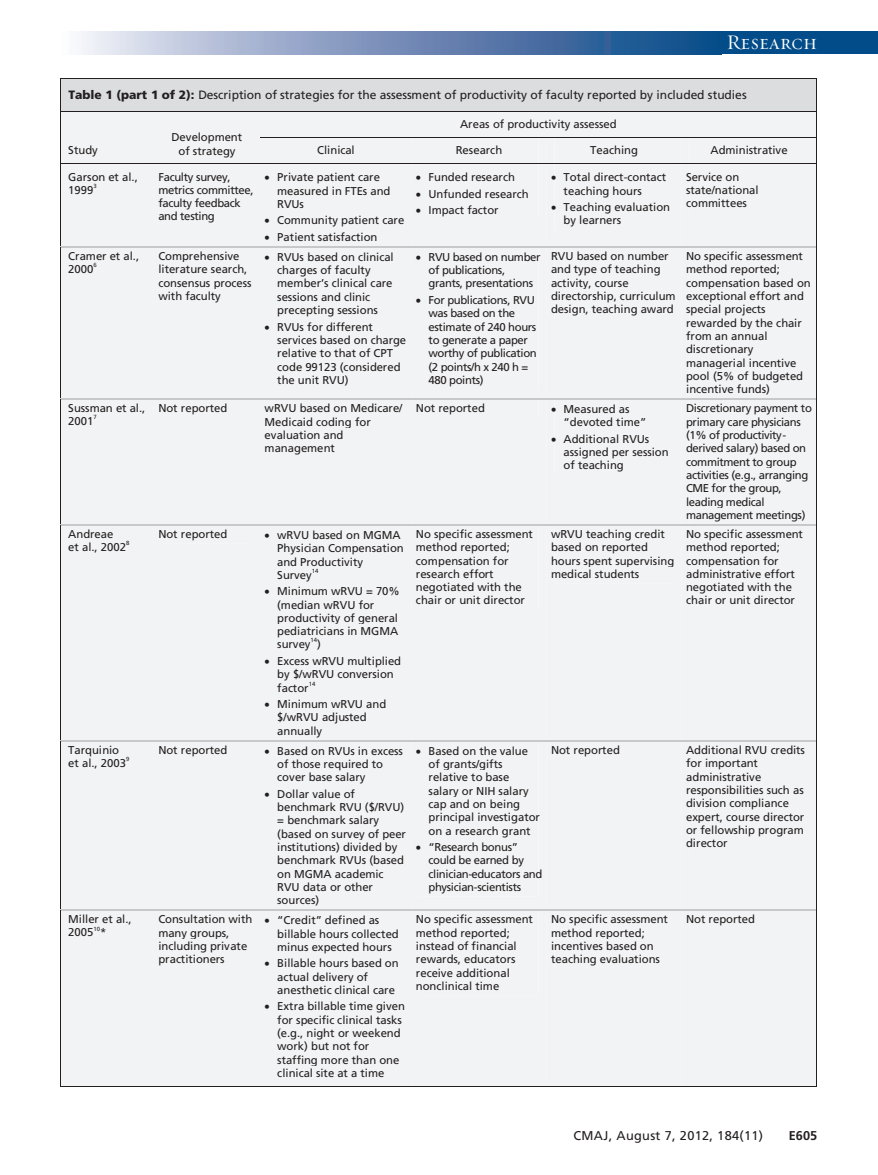
<style>
.page{position:relative;width:878px;height:1175px;background:#fff}
.page>*{position:absolute;margin:0;border:0;box-sizing:border-box;transform-origin:0 0}
.t1{font:21px "Requiem Display HTF Small Caps";letter-spacing:.005em;color:#fff}
.t2{font:12.75px "Frutiger LT Std";letter-spacing:.025em;color:#231f20}
.t3{font:700 12.75px "Frutiger LT Std";color:#231f20}
.t4{font:12px "Frutiger";color:#231f20}
.t5{font:11.4px/13.4px "Frutiger";letter-spacing:-.005em;color:#231f20}
.t6{font:11.4px/13.4px "Frutiger";letter-spacing:-.03em;color:#231f20}
.t7{font:11.4px/13.4px "Frutiger";letter-spacing:-.035em;color:#231f20}
.t8{font:6px "Frutiger";letter-spacing:-.01em;color:#231f20}
.s1{font-weight:900}
</style>
<div class="page">
<div style="left:715px;top:32px;width:163px;height:22px;background:#014c89"></div>
<svg style="left:81px;top:32px;width:634px;height:22px;background:#7792ba"></svg>
<div style="left:60px;top:78px;width:757px;height:1009px;background:#f2f3f4"></div>
<h1 class="t1" style="left:726px;top:30px;width:92px">Research</h1>
<p class="t4" style="left:68px;top:90px;width:679px"><span class="s1">Table 1 (part 1 of 2):</span> Description of strategies for the assessment of productivity of faculty reported by included studies</p>
<p class="t5" style="left:68px;top:145px;width:31px">Study</p>
<p class="t5" style="left:171px;top:131px;width:72px;text-align:center">Development of strategy</p>
<p class="t5" style="left:460px;top:119px;width:158px">Areas of productivity assessed</p>
<p class="t5" style="left:317px;top:145px;width:39px">Clinical</p>
<p class="t5" style="left:455px;top:145px;width:48px">Research</p>
<p class="t5" style="left:590px;top:145px;width:49px">Teaching</p>
<p class="t5" style="left:710px;top:145px;width:79px">Administrative</p>
<p class="t5" style="left:68px;top:171px;width:71px">Garson et al.,<br>1999</p>
<p class="t8" style="left:93px;top:183px;width:5px">3</p>
<p class="t6" style="left:158px;top:171px;width:97px">Faculty survey, metrics committee, faculty feedback and testing</p>
<p class="t5" style="left:277px;top:172px;width:115px;text-indent:-13px">• Private patient care measured in FTEs and<br>RVUs</p>
<p class="t5" style="left:265px;top:215px;width:141px">• Community patient care</p>
<p class="t5" style="left:265px;top:231px;width:114px">• Patient satisfaction</p>
<p class="t5" style="left:416px;top:171px;width:101px">• Funded research</p>
<p class="t5" style="left:416px;top:188px;width:114px">• Unfunded research</p>
<p class="t5" style="left:416px;top:204px;width:84px">• Impact factor</p>
<p class="t5" style="left:563px;top:172px;width:104px;text-indent:-13px">• Total direct-contact teaching hours</p>
<p class="t5" style="left:563px;top:201px;width:108px;text-indent:-13px">• Teaching evaluation by learners</p>
<p class="t5" style="left:686px;top:171px;width:74px">Service on state/national committees</p>
<p class="t5" style="left:68px;top:250px;width:72px">Cramer et al.,<br>2000</p>
<p class="t8" style="left:93px;top:263px;width:5px">6</p>
<p class="t5" style="left:158px;top:250px;width:95px">Comprehensive literature search, consensus process with faculty</p>
<p class="t5" style="left:277px;top:251px;width:118px;text-indent:-13px">• RVUs based on clinical charges of faculty member’s clinical care sessions and clinic precepting sessions</p>
<p class="t5" style="left:277px;top:321px;width:130px;text-indent:-13px">• RVUs for different services based on charge relative to that of CPT code 99123 (considered the unit RVU)</p>
<p class="t6" style="left:428px;top:251px;width:114px;text-indent:-13px">• RVU based on number of publications, grants, presentations</p>
<p class="t6" style="left:428px;top:294px;width:110px;text-indent:-13px">• For publications, RVU was based on the estimate of 240 hours to generate a paper worthy of publication (2 points/h x 240 h =<br>480 points)</p>
<p class="t5" style="left:551px;top:250px;width:126px">RVU based on number and type of teaching activity, course directorship, curriculum design, teaching award</p>
<p class="t5" style="left:686px;top:250px;width:126px">No specific assessment method reported; compensation based on exceptional effort and special projects rewarded by the chair from an annual discretionary managerial incentive pool (5% of budgeted incentive funds)</p>
<p class="t5" style="left:68px;top:402px;width:78px">Sussman et al.,<br>2001</p>
<p class="t8" style="left:93px;top:415px;width:5px">7</p>
<p class="t5" style="left:68px;top:528px;width:59px">Andreae et al., 2002</p>
<p class="t8" style="left:126px;top:540px;width:5px">8</p>
<p class="t5" style="left:68px;top:744px;width:59px">Tarquinio et al., 2003</p>
<p class="t8" style="left:126px;top:756px;width:5px">9</p>
<p class="t5" style="left:68px;top:913px;width:65px">Miller et al.,<br>2005</p>
<p class="t8" style="left:93px;top:926px;width:8px">10</p>
<p class="t5" style="left:100px;top:926px;width:8px">*</p>
<p class="t5" style="left:158px;top:402px;width:71px">Not reported</p>
<p class="t5" style="left:265px;top:402px;width:139px">wRVU based on Medicare/<br>Medicaid coding for evaluation and management</p>
<p class="t5" style="left:416px;top:402px;width:71px">Not reported</p>
<p class="t5" style="left:563px;top:403px;width:84px;text-indent:-13px">• Measured as “devoted time”</p>
<p class="t5" style="left:563px;top:433px;width:107px;text-indent:-13px">• Additional RVUs assigned per session of teaching</p>
<p class="t7" style="left:686px;top:402px;width:127px">Discretionary payment to primary care physicians (1% of productivity&shy;derived salary) based on commitment to group activities (e.g., arranging<br>CME for the group, leading medical management meetings)</p>
<p class="t5" style="left:158px;top:528px;width:71px">Not reported</p>
<p class="t5" style="left:277px;top:529px;width:128px;text-indent:-13px">• wRVU based on MGMA<br>Physician Compensation and Productivity<br>Survey</p>
<p class="t8" style="left:312px;top:568px;width:8px">14</p>
<p class="t5" style="left:277px;top:585px;width:124px;text-indent:-13px">• Minimum wRVU = 70% (median wRVU for productivity of general pediatricians in MGMA survey</p>
<p class="t8" style="left:310px;top:638px;width:8px">14</p>
<p class="t5" style="left:317px;top:638px;width:5px">)</p>
<p class="t5" style="left:277px;top:655px;width:125px;text-indent:-13px">• Excess wRVU multiplied by $/wRVU conversion factor</p>
<p class="t8" style="left:309px;top:681px;width:8px">14</p>
<p class="t5" style="left:277px;top:698px;width:110px;text-indent:-13px">• Minimum wRVU and $/wRVU adjusted annually</p>
<p class="t5" style="left:158px;top:744px;width:71px">Not reported</p>
<p class="t5" style="left:277px;top:745px;width:127px;text-indent:-13px">• Based on RVUs in excess of those required to cover base salary</p>
<p class="t5" style="left:277px;top:788px;width:130px;text-indent:-13px">• Dollar value of benchmark RVU ($/RVU) = benchmark salary (based on survey of peer institutions) divided by benchmark RVUs (based on MGMA academic<br>RVU data or other sources)</p>
<p class="t5" style="left:158px;top:913px;width:96px">Consultation with many groups, including private practitioners</p>
<p class="t5" style="left:277px;top:914px;width:123px;text-indent:-13px">• “Credit” defined as billable hours collected minus expected hours</p>
<p class="t5" style="left:277px;top:957px;width:123px;text-indent:-13px">• Billable hours based on actual delivery of anesthetic clinical care</p>
<p class="t5" style="left:277px;top:1000px;width:129px;text-indent:-13px">• Extra billable time given for specific clinical tasks (e.g., night or weekend work) but not for staffing more than one clinical site at a time</p>
<p class="t5" style="left:416px;top:528px;width:118px">No specific assessment method reported; compensation for research effort negotiated with the chair or unit director</p>
<p class="t5" style="left:551px;top:528px;width:125px">wRVU teaching credit based on reported hours spent supervising medical students</p>
<p class="t5" style="left:686px;top:528px;width:118px">No specific assessment method reported; compensation for administrative effort negotiated with the chair or unit director</p>
<p class="t5" style="left:428px;top:745px;width:113px;text-indent:-13px">• Based on the value of grants/gifts relative to base salary or NIH salary cap and on being principal investigator on a research grant</p>
<p class="t6" style="left:428px;top:841px;width:115px;text-indent:-13px">• “Research bonus” could be earned by clinician-educators and physician-scientists</p>
<p class="t5" style="left:551px;top:744px;width:71px">Not reported</p>
<p class="t5" style="left:686px;top:744px;width:120px">Additional RVU credits for important administrative responsibilities such as division compliance expert, course director or fellowship program director</p>
<p class="t5" style="left:416px;top:913px;width:118px">No specific assessment method reported; instead of financial rewards, educators receive additional nonclinical time</p>
<p class="t5" style="left:551px;top:913px;width:118px">No specific assessment method reported; incentives based on teaching evaluations</p>
<p class="t5" style="left:686px;top:913px;width:71px">Not reported</p>
<p class="t2" style="left:573px;top:1130px;width:191px">CMAJ, August 7, 2012, 184(11)</p>
<p class="t3" style="left:788px;top:1130px;width:30px">E605</p>
</div>
